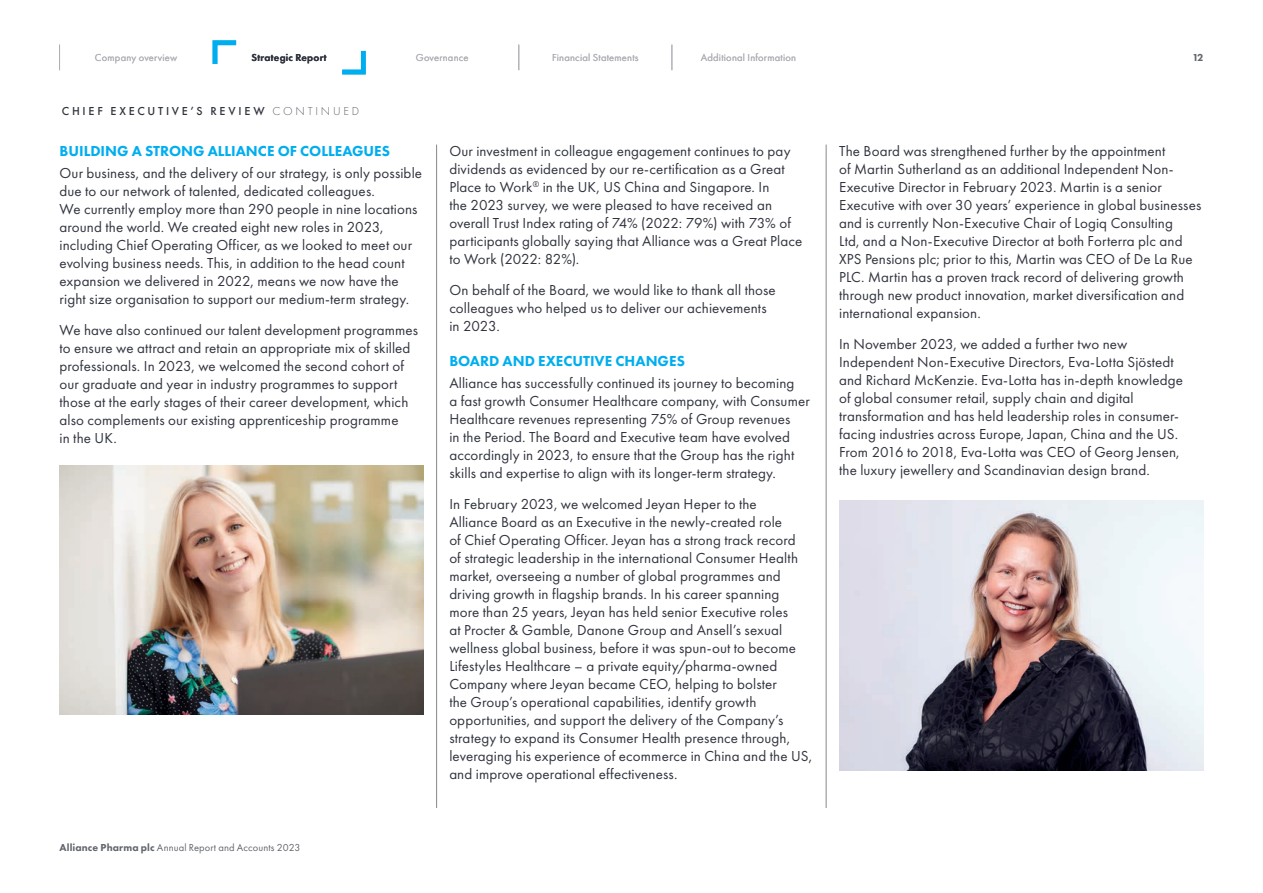
<style>
.page{position:relative;width:1263px;height:893px;background:#fff}
.page>*{position:absolute;margin:0;border:0;box-sizing:border-box;transform-origin:0 0}
.t1{font:15px/18px "Futura PT";letter-spacing:.01em;color:#30343e}
.t2{font:800 15px "Futura PT";color:#00aeef}
.t3{font:500 12px "Futura PT";letter-spacing:.23em;color:#30343e}
.t4{font:10.5px "Futura PT";letter-spacing:.02em;color:#aeb0b6}
.t5{font:10.5px "Futura PT";letter-spacing:.01em;color:#61656d}
.t6{font:600 10.5px "Futura PT";letter-spacing:.025em;color:#30343e}
.t7{font:800 10.5px "Futura PT";color:#61656d}
.s1{font-weight:300;color:#61656d}
.s2{font-weight:800}
</style>
<div class="page">
<img style="left:60px;top:466px;width:364px;height:248px">
<img style="left:839px;top:500px;width:365px;height:270px">
<hr style="left:436px;top:145px;width:1px;height:663px;background:#858890">
<hr style="left:826px;top:145px;width:1px;height:663px;background:#858890">
<svg style="left:59px;top:45px;width:1px;height:25px"></svg>
<svg style="left:518px;top:45px;width:1px;height:25px"></svg>
<svg style="left:671px;top:45px;width:1px;height:25px"></svg>
<svg style="left:212px;top:40px;width:25px;height:24px"></svg>
<svg style="left:342px;top:50px;width:24px;height:25px"></svg>
<p class="t4" style="left:95px;top:51px;width:84px">Company overview</p>
<p class="t6" style="left:252px;top:51px;width:77px">Strategic Report</p>
<p class="t4" style="left:416px;top:51px;width:54px">Governance</p>
<p class="t4" style="left:552px;top:51px;width:88px">Financial Statements</p>
<p class="t4" style="left:701px;top:51px;width:97px">Additional Information</p>
<p class="t7" style="left:1192px;top:51px;width:12px">12</p>
<p class="t3" style="left:62px;top:104px;width:299px">CHIEF EXECUTIVE’S REVIEW <span class="s1">CONTINUED</span></p>
<p class="t2" style="left:60px;top:142px;width:332px">BUILDING A STRONG ALLIANCE OF COLLEAGUES</p>
<p class="t1" style="left:60px;top:164px;width:364px">Our business, and the delivery of our strategy, is only possible due to our network of talented, dedicated colleagues.<br>We currently employ more than 290 people in nine locations around the world. We created eight new roles in 2023, including Chief Operating Officer, as we looked to meet our evolving business needs. This, in addition to the head count expansion we delivered in 2022, means we now have the right size organisation to support our medium-term strategy.</p>
<p class="t1" style="left:60px;top:321px;width:360px">We have also continued our talent development programmes to ensure we attract and retain an appropriate mix of skilled professionals. In 2023, we welcomed the second cohort of our graduate and year in industry programmes to support those at the early stages of their career development, which also complements our existing apprenticeship programme<br>in the UK.</p>
<p class="t5" style="left:60px;top:841px;width:242px"><span class="s2">Alliance Pharma plc</span> Annual Report and Accounts 2023</p>
<p class="t1" style="left:449px;top:142px;width:355px">Our investment in colleague engagement continues to pay dividends as evidenced by our re-certification as a Great Place to Work<sup>®</sup> in the UK, US China and Singapore. In<br>the 2023 survey, we were pleased to have received an overall Trust Index rating of 74% (2022: 79%) with 73% of participants globally saying that Alliance was a Great Place to Work (2022: 82%).</p>
<p class="t1" style="left:449px;top:281px;width:328px">On behalf of the Board, we would like to thank all those colleagues who helped us to deliver our achievements in 2023.</p>
<p class="t2" style="left:449px;top:351px;width:237px">BOARD AND EXECUTIVE CHANGES</p>
<p class="t1" style="left:449px;top:374px;width:362px">Alliance has successfully continued its journey to becoming<br>a fast growth Consumer Healthcare company, with Consumer Healthcare revenues representing 75% of Group revenues<br>in the Period. The Board and Executive team have evolved accordingly in 2023, to ensure that the Group has the right skills and expertise to align with its longer-term strategy.</p>
<p class="t1" style="left:449px;top:495px;width:364px">In February 2023, we welcomed Jeyan Heper to the<br>Alliance Board as an Executive in the newly-created role<br>of Chief Operating Officer. Jeyan has a strong track record<br>of strategic leadership in the international Consumer Health market, overseeing a number of global programmes and driving growth in flagship brands. In his career spanning more than 25 years, Jeyan has held senior Executive roles<br>at Procter &amp; Gamble, Danone Group and Ansell’s sexual wellness global business, before it was spun-out to become Lifestyles Healthcare – a private equity/pharma-owned Company where Jeyan became CEO, helping to bolster<br>the Group’s operational capabilities, identify growth opportunities, and support the delivery of the Company’s strategy to expand its Consumer Health presence through, leveraging his experience of ecommerce in China and the US, and improve operational effectiveness.</p>
<p class="t1" style="left:839px;top:142px;width:364px">The Board was strengthened further by the appointment<br>of Martin Sutherland as an additional Independent Non-Executive Director in February 2023. Martin is a senior Executive with over 30 years’ experience in global businesses and is currently Non-Executive Chair of Logiq Consulting<br>Ltd, and a Non-Executive Director at both Forterra plc and XPS Pensions plc; prior to this, Martin was CEO of De La Rue PLC. Martin has a proven track record of delivering growth through new product innovation, market diversification and international expansion.</p>
<p class="t1" style="left:839px;top:335px;width:345px">In November 2023, we added a further two new Independent Non-Executive Directors, Eva-Lotta Sjöstedt and Richard McKenzie. Eva-Lotta has in-depth knowledge of global consumer retail, supply chain and digital transformation and has held leadership roles in consumer&shy;facing industries across Europe, Japan, China and the US.<br>From 2016 to 2018, Eva‑Lotta was CEO of Georg Jensen, the luxury jewellery and Scandinavian design brand.</p>
</div>
